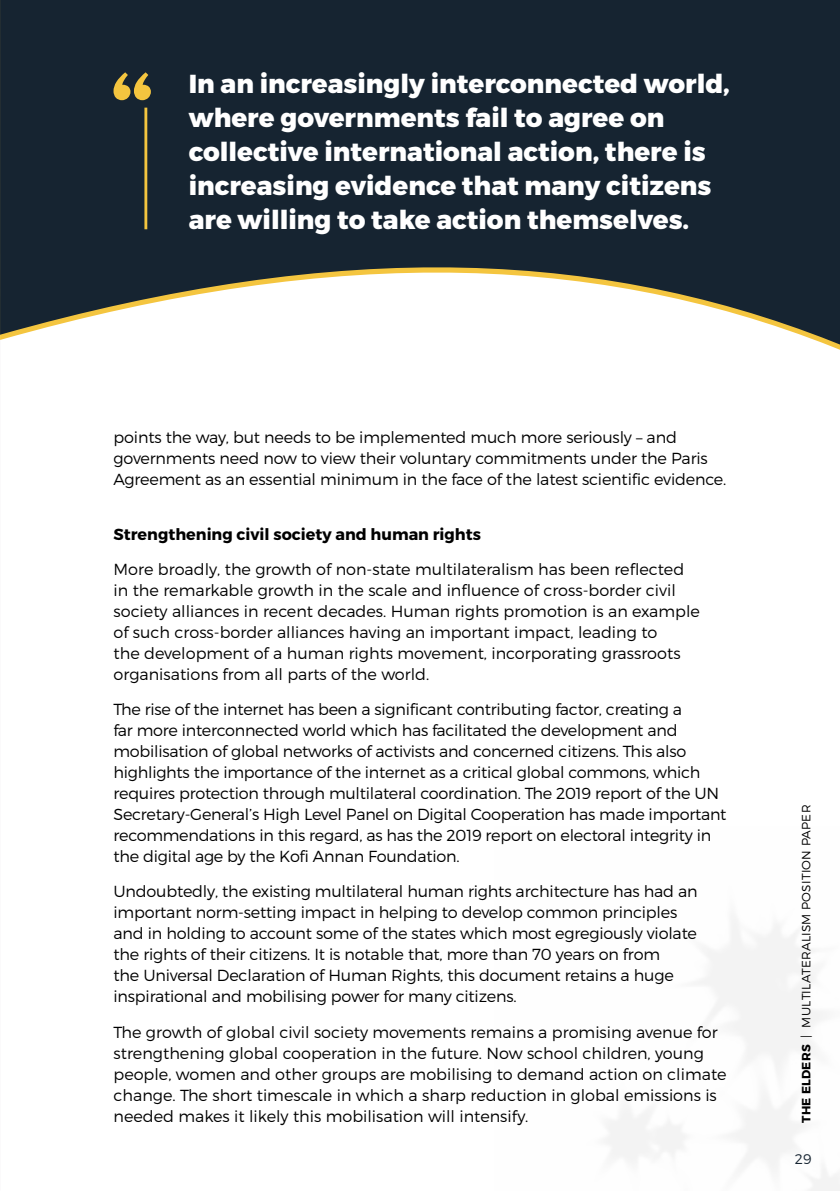
<style>
.page{position:relative;width:840px;height:1191px;background:#fff}
.page>*{position:absolute;margin:0;border:0;box-sizing:border-box;transform-origin:0 0}
.t1{font:800 26px/34px "Montserrat";color:#fff}
.t2{font:300 16px/21px "Montserrat";letter-spacing:-.01em;color:#000}
.t3{font:700 16px "Montserrat";color:#000}
.t4{font:300 14px "Montserrat";color:#162431}
.t5{font:300 12px "Montserrat";letter-spacing:.02em;color:#000}
.s1{font-weight:700}
</style>
<div class="page">
<svg style="left:0;top:0;width:839px;height:350px;fill:#162431"></svg>
<svg style="left:113px;top:72px;width:38px;height:28px"></svg>
<hr style="left:144px;top:108px;width:3px;height:121px;background:#f4c53f">
<h1 class="t1" style="left:189px;top:68px;width:542px">In an increasingly interconnected world, where governments fail to agree on collective international action, there is increasing evidence that many citizens are willing to take action themselves.</h1>
<p class="t2" style="left:113px;top:426px;width:614px">points the way, but needs to be implemented much more seriously – and governments need now to view their voluntary commitments under the Paris<br>Agreement as an essential minimum in the face of the latest scientific evidence.</p>
<p class="t3" style="left:113px;top:524px;width:369px">Strengthening civil society and human rights</p>
<p class="t2" style="left:113px;top:558px;width:587px">More broadly, the growth of non-state multilateralism has been reflected in the remarkable growth in the scale and influence of cross-border civil society alliances in recent decades. Human rights promotion is an example of such cross-border alliances having an important impact, leading to<br>the development of a human rights movement, incorporating grassroots organisations from all parts of the world.</p>
<p class="t2" style="left:113px;top:698px;width:614px">The rise of the internet has been a significant contributing factor, creating a<br>far more interconnected world which has facilitated the development and mobilisation of global networks of activists and concerned citizens. This also highlights the importance of the internet as a critical global commons, which requires protection through multilateral coordination. The 2019 report of the UN Secretary-General’s High Level Panel on Digital Cooperation has made important recommendations in this regard, as has the 2019 report on electoral integrity in the digital age by the Kofi Annan Foundation.</p>
<p class="t2" style="left:113px;top:881px;width:585px">Undoubtedly, the existing multilateral human rights architecture has had an important norm-setting impact in helping to develop common principles and in holding to account some of the states which most egregiously violate the rights of their citizens. It is notable that, more than 70 years on from<br>the Universal Declaration of Human Rights, this document retains a huge inspirational and mobilising power for many citizens.</p>
<p class="t2" style="left:113px;top:1021px;width:614px">The growth of global civil society movements remains a promising avenue for strengthening global cooperation in the future. Now school children, young people, women and other groups are mobilising to demand action on climate change. The short timescale in which a sharp reduction in global emissions is needed makes it likely this mobilisation will intensify.</p>
<p class="t5" style="left:798px;top:1122px;width:319px;rotate:-90deg"><span class="s1">THE ELDERS</span> | MULTILATERALISM POSITION PAPER</p>
<p class="t4" style="left:794px;top:1150px;width:18px">29</p>
</div>
